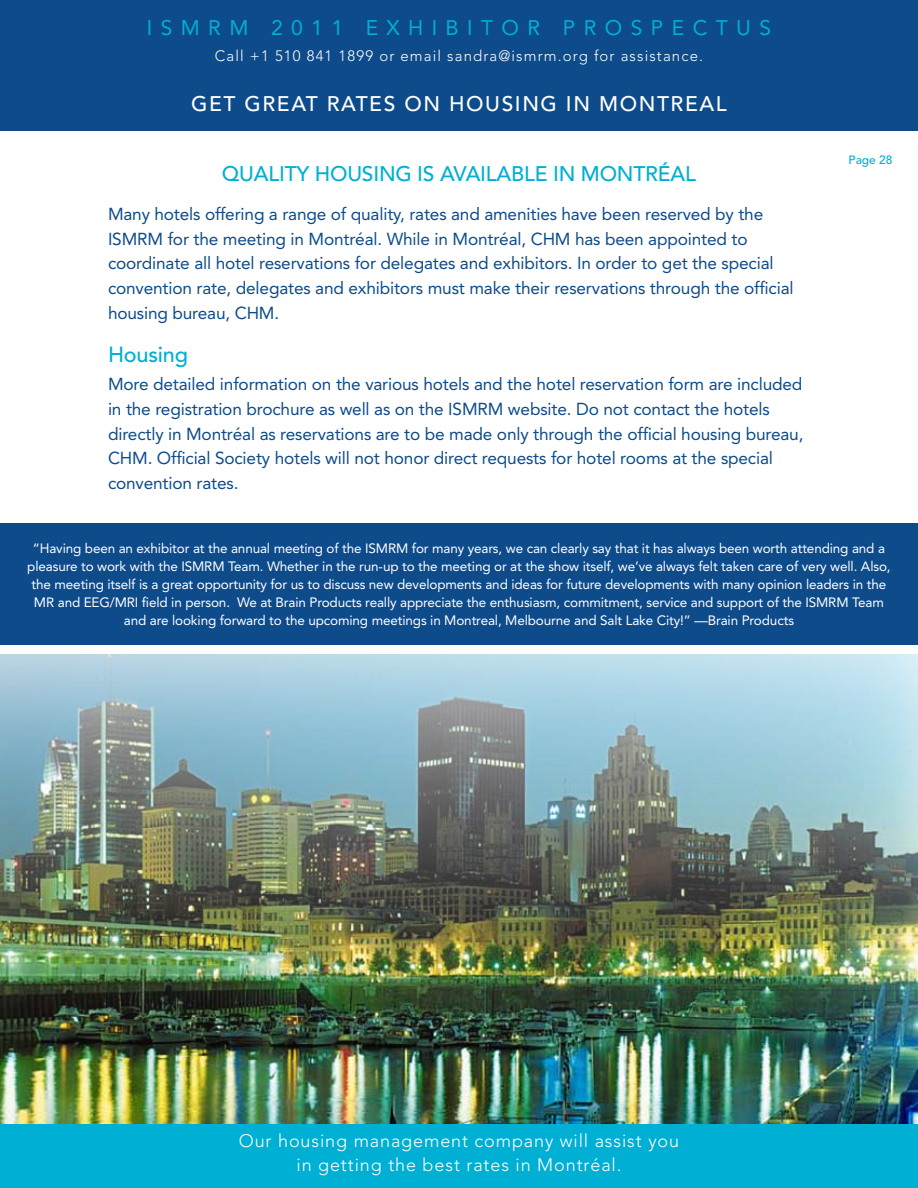
<style>
.page{position:relative;width:918px;height:1188px;background:#fff}
.page>*{position:absolute;margin:0;border:0;box-sizing:border-box;transform-origin:0 0}
.t1{font:500 21.75px "Avenir";letter-spacing:-.01em;color:#00afd4}
.t2{font:500 21px "Avenir";letter-spacing:-.01em;color:#00afd4}
.t3{font:500 21px "Avenir";letter-spacing:.075em;color:#fff}
.t4{font:21px "Avenir";letter-spacing:.4em;color:#00afd4}
.t5{font:300 18px/24px "Avenir";letter-spacing:.05em;color:#fff;text-align:center}
.t6{font:17.25px/24.8px "Avenir";letter-spacing:-.01em;color:#0e4b8b}
.t7{font:300 15px "Avenir";letter-spacing:.075em;color:#fff}
.t8{font:13.5px/18px "Avenir";letter-spacing:-.01em;color:#fff;text-align:center}
.t9{font:500 12px "Avenir";color:#00afd4}
</style>
<div class="page">
<div style="left:0;top:0;width:918px;height:131px;background:#0e4b8b"></div>
<div style="left:0;top:1123px;width:918px;height:65px;background:#00afd4"></div>
<img style="left:0;top:655px;width:918px;height:468px">
<div style="left:0;top:523px;width:918px;height:122px;background:#0e4b8b"></div>
<p class="t4" style="left:147px;top:15px;width:626px">ISMRM 2011 EXHIBITOR PROSPECTUS</p>
<p class="t7" style="left:215px;top:47px;width:490px">Call +1 510 841 1899 or email sandra@ismrm.org for assistance.</p>
<p class="t3" style="left:191px;top:92px;width:537px">GET GREAT RATES ON HOUSING IN MONTREAL</p>
<p class="t2" style="left:222px;top:162px;width:476px">QUALITY HOUSING IS AVAILABLE IN MONTRÉAL</p>
<p class="t6" style="left:108px;top:202px;width:687px">Many hotels offering a range of quality, rates and amenities have been reserved by the ISMRM for the meeting in Montréal. While in Montréal, CHM has been appointed to coordinate all hotel reservations for delegates and exhibitors. In order to get the special convention rate, delegates and exhibitors must make their reservations through the official housing bureau, CHM.</p>
<p class="t1" style="left:108px;top:342px;width:82px">Housing</p>
<p class="t6" style="left:108px;top:372px;width:697px">More detailed information on the various hotels and the hotel reservation form are included in the registration brochure as well as on the ISMRM website. Do not contact the hotels directly in Montréal as reservations are to be made only through the official housing bureau, CHM. Official Society hotels will not honor direct requests for hotel rooms at the special convention rates.</p>
<p class="t9" style="left:849px;top:153px;width:46px">Page 28</p>
<p class="t8" style="left:27px;top:539px;width:865px">“Having been an exhibitor at the annual meeting of the ISMRM for many years, we can clearly say that it has always been worth attending and a pleasure to work with the ISMRM Team. Whether in the run-up to the meeting or at the show itself, we’ve always felt taken care of very well. Also, the meeting itself is a great opportunity for us to discuss new developments and ideas for future developments with many opinion leaders in the MR and EEG/MRI field in person. We at Brain Products really appreciate the enthusiasm, commitment, service and support of the ISMRM Team and are looking forward to the upcoming meetings in Montreal, Melbourne and Salt Lake City!” —Brain Products</p>
<p class="t5" style="left:239px;top:1129px;width:442px">Our housing management company will assist you in getting the best rates in Montréal.</p>
</div>
